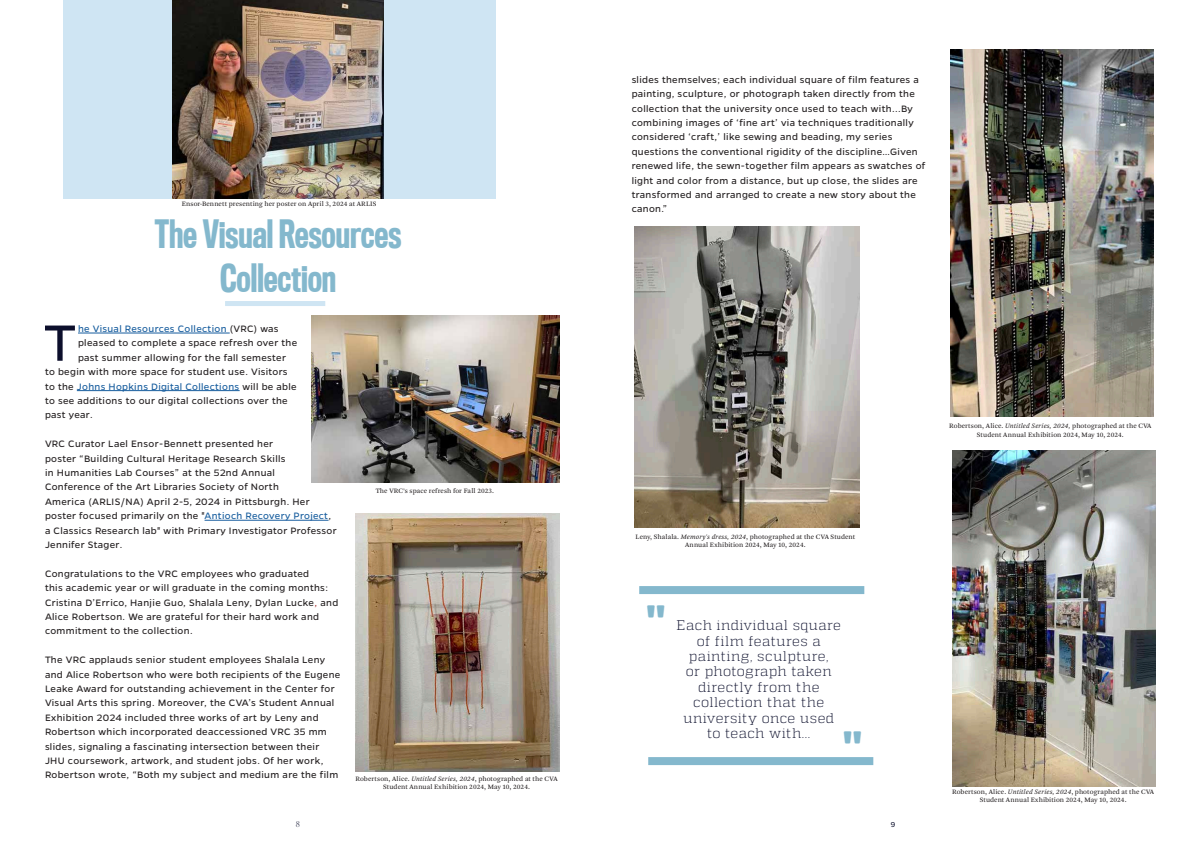
<style>
.page{position:relative;width:1191px;height:842px;background:#fff}
.page>*{position:absolute;margin:0;border:0;box-sizing:border-box;transform-origin:0 0}
.t1{font:57.7px "Gentona";color:#0c0f2c}
.t2{font:700 46px "Rubik";color:#84b8cd}
.t3{font:500 36px/43.2px "Titling Gothic FB Comp";letter-spacing:-.005em;color:#84b8cd;text-align:center}
.t4{font:300 14px/15.4px "Quadon";letter-spacing:.03em;color:#0c0f2c;text-align:center}
.t5{font:10.5px/14.4px "Gentona";letter-spacing:.03em;color:#231f20}
.t6{font:10.5px "Gentona";letter-spacing:.03em;color:#175d9e}
.t7{font:300 8px "Essonnes Display";color:#0c0f2c}
.t8{font:8px "Gentona";color:#0c0f2c}
.t9{font:7px/8.4px "Arnhem Pro Blond";letter-spacing:.01em;color:#231f20;text-align:center}
.s1{color:#231f20}
.s2{color:#175d9e}
.s3{color:#a4302e}
.s4{font-style:italic}
</style>
<div class="page">
<hr style="left:78px;top:333px;width:152px;height:1px;background:#175d9e">
<hr style="left:77px;top:390px;width:163px;height:1px;background:#175d9e">
<hr style="left:204px;top:520px;width:124px;height:1px;background:#175d9e">
<div style="left:63px;top:0;width:432px;height:198px;background:#cfe5f3"></div>
<div style="left:225px;top:301px;width:100px;height:5px;background:#cfe5f3"></div>
<div style="left:639px;top:586px;width:225px;height:8px;background:#84b8cd"></div>
<div style="left:648px;top:757px;width:225px;height:8px;background:#84b8cd"></div>
<img style="left:172px;top:0;width:212px;height:198px">
<img style="left:312px;top:315px;width:247px;height:168px">
<img style="left:355px;top:513px;width:204px;height:258px">
<img style="left:634px;top:227px;width:225px;height:300px">
<img style="left:950px;top:50px;width:203px;height:367px">
<img style="left:952px;top:451px;width:203px;height:335px">
<p class="t9" style="left:182px;top:200px;width:196px">Ensor-Bennett presenting her poster on April 3, 2024 at ARLIS</p>
<p class="t3" style="left:155px;top:212px;width:248px">The Visual Resources<br>Collection</p>
<p class="t1" style="left:44px;top:310px;width:33px">T</p>
<p class="t6" style="left:78px;top:323px;width:202px">he Visual Resources Collection <span class="s1">(VRC) was</span></p>
<p class="t5" style="left:78px;top:336px;width:221px">pleased to complete a space refresh over the</p>
<p class="t5" style="left:78px;top:350px;width:209px">past summer allowing for the fall semester</p>
<p class="t5" style="left:45px;top:365px;width:244px">to begin with more space for student use. Visitors</p>
<p class="t6" style="left:45px;top:380px;width:253px"><span class="s1">to the</span> Johns Hopkins Digital Collections <span class="s1">will be able</span></p>
<p class="t5" style="left:45px;top:393px;width:244px">to see additions to our digital collections over the past year.</p>
<p class="t5" style="left:45px;top:437px;width:288px">VRC Curator Lael Ensor-Bennett presented her<br>poster “Building Cultural Heritage Research Skills<br>in Humanities Lab Courses” at the 52nd Annual Conference of the Art Libraries Society of North<br>America (ARLIS/NA) April 2-5, 2024 in Pittsburgh. Her poster focused primarily on the "<span class="s2">Antioch Recovery Project</span>,</p>
<p class="t5" style="left:45px;top:523px;width:293px">a Classics Research lab" with Primary Investigator Professor<br>Jennifer Stager.</p>
<p class="t5" style="left:45px;top:566px;width:295px">Congratulations to the VRC employees who graduated<br>this academic year or will graduate in the coming months:<br>Cristina D’Errico, Hanjie Guo, Shalala Leny, Dylan Lucke<span class="s3">,</span> and Alice Robertson. We are grateful for their hard work and commitment to the collection.</p>
<p class="t5" style="left:45px;top:653px;width:297px">The VRC applauds senior student employees Shalala Leny and Alice Robertson who were both recipients of the Eugene Leake Award for outstanding achievement in the Center for Visual Arts this spring. Moreover, the CVA’s Student Annual Exhibition 2024 included three works of art by Leny and Robertson which incorporated deaccessioned VRC 35 mm slides, signaling a fascinating intersection between their JHU coursework, artwork, and student jobs. Of her work, Robertson wrote, “Both my subject and medium are the film</p>
<p class="t9" style="left:376px;top:486px;width:120px">The VRC’s space refresh for Fall 2023.</p>
<p class="t9" style="left:355px;top:775px;width:203px">Robertson, Alice. <span class="s4">Untitled Series, 2024</span>, photographed at the CVA<br>Student Annual Exhibition 2024, May 10, 2024.</p>
<p class="t5" style="left:631px;top:72px;width:295px">slides themselves; each individual square of film features a painting, sculpture, or photograph taken directly from the collection that the university once used to teach with...By combining images of ‘fine art’ via techniques traditionally considered ‘craft,’ like sewing and beading, my series questions the conventional rigidity of the discipline…Given renewed life, the sewn-together film appears as swatches of light and color from a distance, but up close, the slides are transformed and arranged to create a new story about the canon.”</p>
<p class="t9" style="left:635px;top:533px;width:221px">Leny, Shalala. <span class="s4">Memory's dress, 2024</span>, photographed at the CVA Student<br>Annual Exhibition 2024, May 10, 2024.</p>
<h2 class="t2" style="left:645px;top:595px;width:22px">"</h2>
<p class="t4" style="left:676px;top:617px;width:166px">Each individual square</p>
<p class="t4" style="left:683px;top:633px;width:152px">of film features a painting, sculpture, or photograph taken directly from the collection that the university once used to teach with...</p>
<h2 class="t2" style="left:842px;top:721px;width:22px">"</h2>
<p class="t7" style="left:296px;top:818px;width:6px">8</p>
<p class="t8" style="left:891px;top:820px;width:6px">9</p>
<p class="t9" style="left:949px;top:422px;width:204px">Robertson, Alice. <span class="s4">Untitled Series, 2024,</span> photographed at the CVA<br>Student Annual Exhibition 2024, May 10, 2024.</p>
<p class="t9" style="left:952px;top:788px;width:203px">Robertson, Alice. <span class="s4">Untitled Series, 2024</span>, photographed at the CVA</p>
<p class="t9" style="left:979px;top:796px;width:148px">Student Annual Exhibition 2024, May 10, 2024.</p>
</div>
